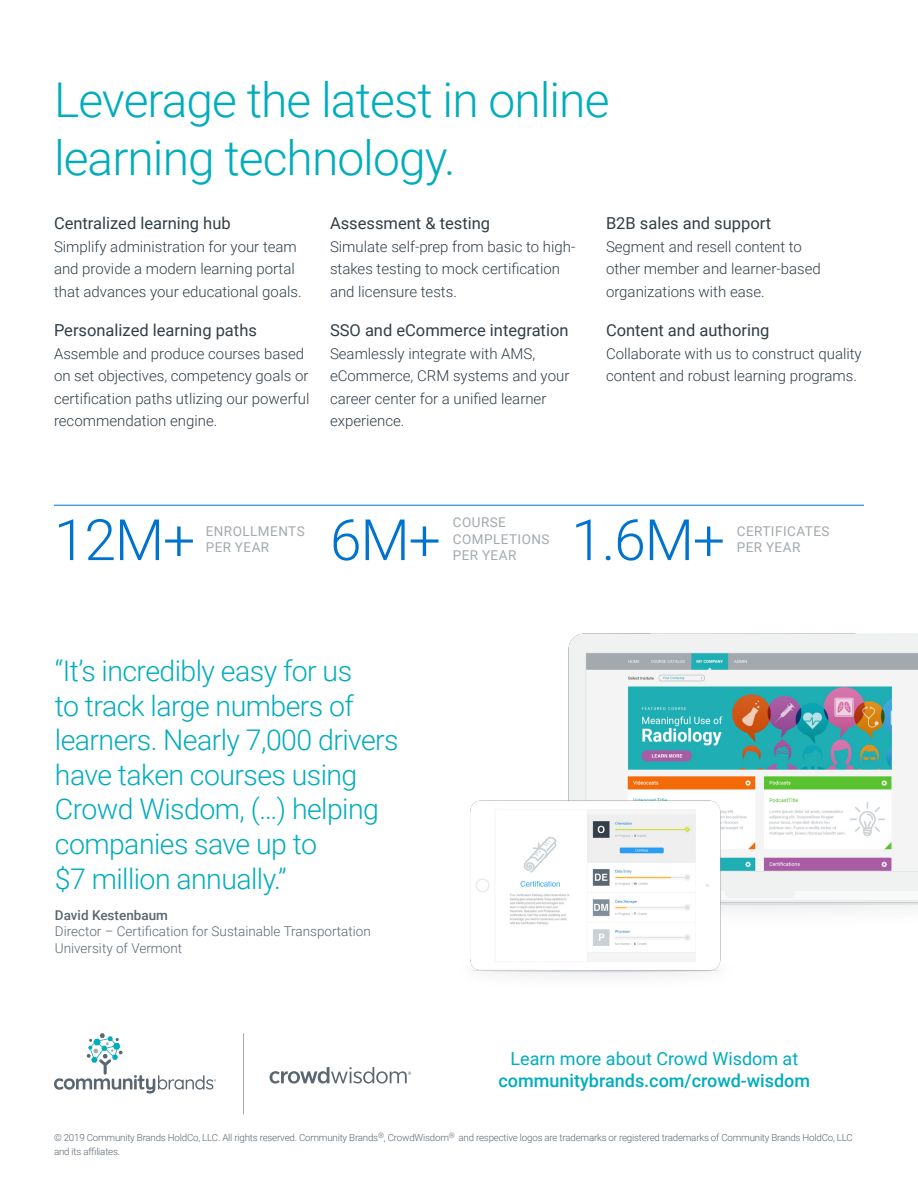
<style>
.page{position:relative;width:918px;height:1188px;background:#fff}
.page>*{position:absolute;margin:0;border:0;box-sizing:border-box;transform-origin:0 0}
.t1{font:300 57px "Roboto";letter-spacing:-.02em;color:#0073ce}
.t2{font:300 48px "Roboto";letter-spacing:-.02em;color:#00adbc}
.t3{font:300 28.5px/34.5px "Roboto";letter-spacing:-.02em;color:#00adbc}
.t4{font:500 18px "Roboto";color:#00adbc}
.t5{font:18px "Roboto";color:#00adbc}
.t6{font:16.5px "Roboto";color:#313e48}
.t7{font:300 15px/22.5px "Roboto";color:#313e48}
.t8{font:300 13.5px "Roboto";color:#5a6670}
.t9{font:13.5px/16.5px "Roboto";letter-spacing:.035em;color:#a3a9ad}
.t10{font:500 13.5px "Roboto";color:#5a6670}
.t11{font:300 9.75px/13.5px "Roboto";letter-spacing:-.02em;color:#5a6670}
</style>
<div class="page">
<svg style="left:54px;top:1033px;width:162px;height:60px"></svg>
<hr style="left:243px;top:1033px;width:1px;height:81px;background:#a3a9ad">
<svg style="left:270px;top:1067px;width:141px;height:17px"></svg>
<hr style="left:54px;top:505px;width:810px;height:1px;background:#0073ce">
<img style="left:568px;top:633px;width:350px;height:278px">
<img style="left:470px;top:782px;width:265px;height:196px">
<p class="t2" style="left:54px;top:66px;width:557px">Leverage the latest in online</p>
<p class="t2" style="left:54px;top:124px;width:403px">learning technology.</p>
<p class="t6" style="left:330px;top:212px;width:162px">Assessment &amp; testing</p>
<p class="t7" style="left:330px;top:235px;width:247px">Simulate self-prep from basic to high&shy;stakes testing to mock certification and licensure tests.</p>
<p class="t6" style="left:330px;top:319px;width:240px">SSO and eCommerce integration</p>
<p class="t7" style="left:330px;top:342px;width:241px">Seamlessly integrate with AMS, eCommerce, CRM systems and your career center for a unified learner experience.</p>
<p class="t6" style="left:606px;top:212px;width:167px">B2B sales and support</p>
<p class="t7" style="left:606px;top:235px;width:216px">Segment and resell content to other member and learner-based organizations with ease.</p>
<p class="t6" style="left:606px;top:319px;width:165px">Content and authoring</p>
<p class="t7" style="left:606px;top:342px;width:257px">Collaborate with us to construct quality content and robust learning programs.</p>
<p class="t6" style="left:54px;top:212px;width:178px">Centralized learning hub</p>
<p class="t7" style="left:54px;top:235px;width:249px">Simplify administration for your team and provide a modern learning portal that advances your educational goals.</p>
<p class="t6" style="left:54px;top:319px;width:204px">Personalized learning paths</p>
<p class="t7" style="left:54px;top:342px;width:257px">Assemble and produce courses based on set objectives, competency goals or certification paths utlizing our powerful recommendation engine.</p>
<p class="t1" style="left:54px;top:500px;width:143px">12M+</p>
<p class="t9" style="left:206px;top:522px;width:100px">ENROLLMENTS<br>PER YEAR</p>
<p class="t1" style="left:330px;top:500px;width:112px">6M+</p>
<p class="t9" style="left:453px;top:514px;width:55px">COURSE</p>
<p class="t9" style="left:453px;top:530px;width:98px">COMPLETIONS</p>
<p class="t9" style="left:453px;top:547px;width:65px">PER YEAR</p>
<p class="t1" style="left:571px;top:500px;width:155px">1.6M+</p>
<p class="t9" style="left:737px;top:522px;width:94px">CERTIFICATES<br>PER YEAR</p>
<p class="t3" style="left:55px;top:653px;width:345px">“It’s incredibly easy for us<br>to track large numbers of learners. Nearly 7,000 drivers have taken courses using<br>Crowd Wisdom, (…) helping companies save up to</p>
<p class="t3" style="left:55px;top:860px;width:233px">$7 million annually.”</p>
<p class="t10" style="left:55px;top:906px;width:115px">David Kestenbaum</p>
<p class="t8" style="left:55px;top:922px;width:317px">Director – Certification for Sustainable Transportation</p>
<p class="t8" style="left:55px;top:938px;width:129px">University of Vermont</p>
<p class="t5" style="left:510px;top:1046px;width:289px">Learn more about Crowd Wisdom at</p>
<p class="t4" style="left:499px;top:1068px;width:313px">communitybrands.com/crowd-wisdom</p>
<p class="t11" style="left:54px;top:1131px;width:800px">© 2019 Community Brands HoldCo, LLC. All rights reserved. Community Brands<sup>®</sup>, CrowdWisdom<sup>®</sup> and respective logos are trademarks or registered trademarks of Community Brands HoldCo, LLC and its affiliates.</p>
</div>
